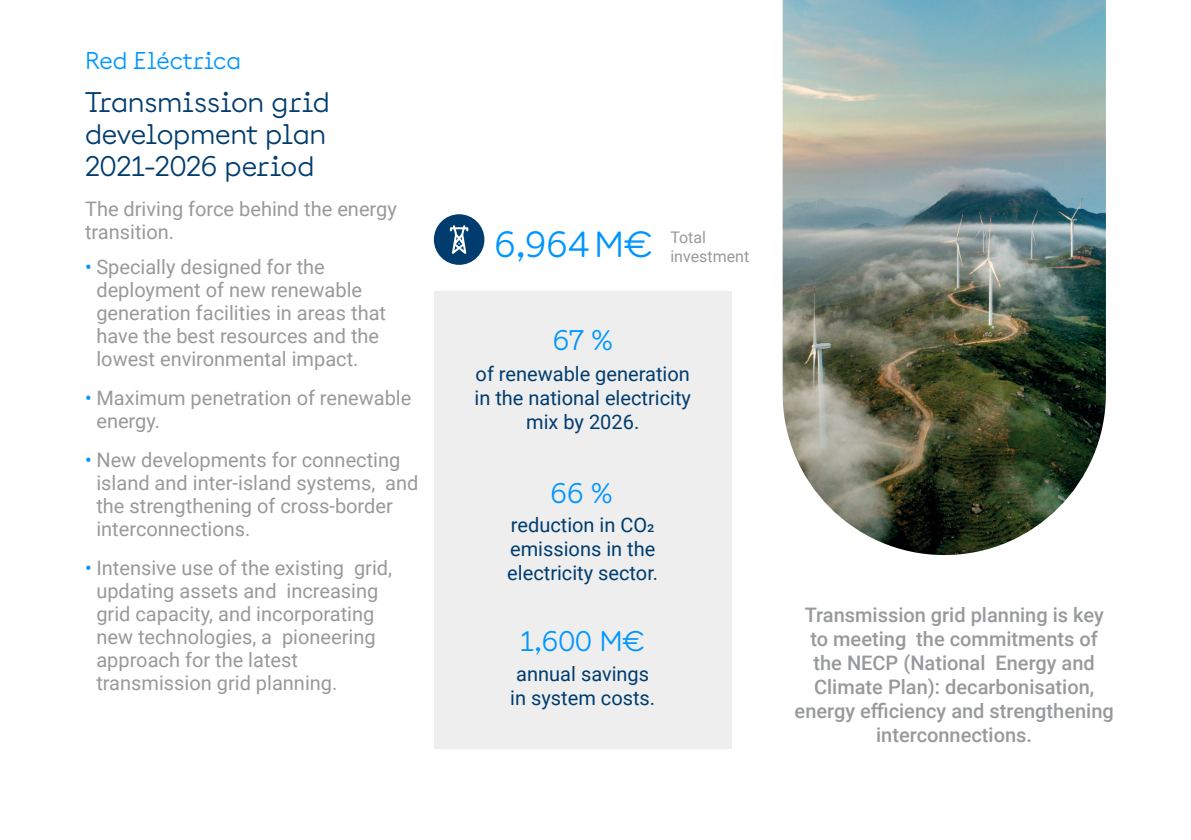
<style>
.page{position:relative;width:1191px;height:840px;background:#fff}
.page>*{position:absolute;margin:0;border:0;box-sizing:border-box;transform-origin:0 0}
.t1{font:36px "Documan";color:#0096ff}
.t2{font:28px/32px "Documan";color:#003c6e}
.t3{font:28px "Documan";color:#0096ff}
.t4{font:24px "Documan";letter-spacing:-.005em;color:#0096ff}
.Body{font:20px/23px "Roboto";color:#98999b}
.Body-2{font:500 20px/24px "Roboto";color:#98999b;text-align:center}
.Tag{font:20px/24px "Roboto";color:#003c6e;text-align:center}
.Body-3{font:16px "Roboto";color:#98999b}
.s1{color:#0096ff}
</style>
<div class="page">
<div style="left:434px;top:291px;width:297px;height:457px;background:#eeeeef"></div>
<div style="left:434px;top:214px;width:50px;height:51px;background:#003c6e;border-radius:50%"></div>
<svg style="left:450px;top:225px;width:18px;height:29px"></svg>
<img style="left:782px;top:0;width:324px;height:554px">
<h2 class="t4" style="left:85px;top:40px;width:157px">Red Eléctrica</h2>
<h1 class="t2" style="left:85px;top:83px;width:246px">Transmission grid development plan<br>2021-2026 period</h1>
<p class="Body" style="left:85px;top:197px;width:313px">The driving force behind the energy transition.</p>
<p class="Body" style="left:96px;top:254px;width:291px;text-indent:-11px"><span class="s1">•</span> Specially designed for the deployment of new renewable generation facilities in areas that have the best resources and the lowest environmental impact.</p>
<p class="Body" style="left:96px;top:385px;width:316px;text-indent:-11px"><span class="s1">•</span> Maximum penetration of renewable energy.</p>
<p class="Body" style="left:96px;top:447px;width:323px;text-indent:-11px"><span class="s1">•</span> New developments for connecting island and inter-island systems, and the strengthening of cross-border interconnections.</p>
<p class="Body" style="left:96px;top:555px;width:297px;text-indent:-11px"><span class="s1">•</span> Intensive use of the existing grid, updating assets and increasing grid capacity, and incorporating new technologies, a pioneering approach for the latest transmission grid planning.</p>
<h1 class="t1" style="left:494px;top:214px;width:160px">6,964M€</h1>
<p class="Body-3" style="left:670px;top:226px;width:37px">Total</p>
<p class="Body-3" style="left:670px;top:245px;width:80px">investment</p>
<h1 class="t3" style="left:552px;top:316px;width:62px">67 %</h1>
<p class="Tag" style="left:474px;top:360px;width:218px">of renewable generation in the national electricity mix by 2026.</p>
<h1 class="t3" style="left:550px;top:469px;width:64px">66 %</h1>
<p class="Tag" style="left:507px;top:512px;width:152px;text-align:left">reduction in CO2 emissions in the electricity sector.</p>
<h1 class="t3" style="left:520px;top:617px;width:126px">1,600 M€</h1>
<p class="Tag" style="left:510px;top:660px;width:146px">annual savings in system costs.</p>
<p class="Body-2" style="left:794px;top:602px;width:321px">Transmission grid planning is key to meeting the commitments of the NECP (National Energy and<br>Climate Plan): decarbonisation, energy efficiency and strengthening interconnections.</p>
</div>
